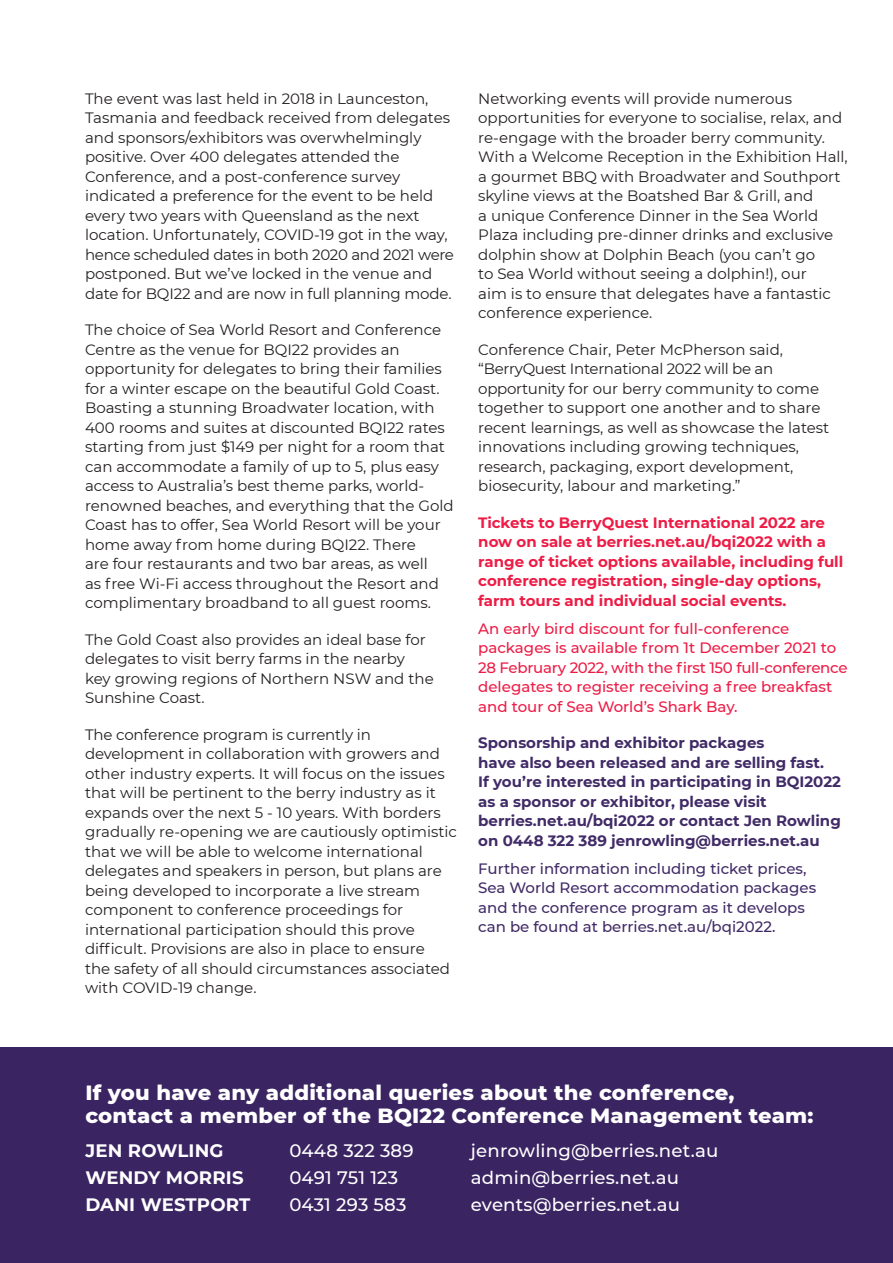
<style>
.page{position:relative;width:893px;height:1263px;background:#fff}
.page>*{position:absolute;margin:0;border:0;box-sizing:border-box;transform-origin:0 0}
.Contact_Info___Web_A{font:800 21px/22.5px "Montserrat";letter-spacing:.01em;color:#fff}
.Contact_Info___Web_A-2{font:500 18px "Montserrat";letter-spacing:.01em;color:#fff}
.Contact_Info___Web_A-3{font:700 18px "Montserrat";letter-spacing:.01em;color:#fff}
.t1{font:15px/19.5px "Montserrat";color:#231f20}
.t2{font:700 15px/19.5px "Montserrat";color:#412b67}
.t3{font:700 15px/19.5px "Montserrat";color:#ed1c46}
.t4{font:500 15px/19.5px "Montserrat";color:#ed1c46}
.t5{font:500 15px/19.5px "Montserrat";color:#412b67}
</style>
<div class="page">
<div style="left:0;top:1047px;width:893px;height:216px;background:#3a2462"></div>
<p class="t1" style="left:85px;top:88px;width:370px">The event was last held in 2018 in Launceston, Tasmania and feedback received from delegates and sponsors/exhibitors was overwhelmingly positive. Over 400 delegates attended the Conference, and a post-conference survey indicated a preference for the event to be held every two years with Queensland as the next location. Unfortunately, COVID-19 got in the way, hence scheduled dates in both 2020 and 2021 were postponed. But we’ve locked in the venue and date for BQI22 and are now in full planning mode.</p>
<p class="t1" style="left:85px;top:320px;width:370px">The choice of Sea World Resort and Conference Centre as the venue for BQI22 provides an opportunity for delegates to bring their families for a winter escape on the beautiful Gold Coast.<br>Boasting a stunning Broadwater location, with 400 rooms and suites at discounted BQI22 rates starting from just $149 per night for a room that can accommodate a family of up to 5, plus easy access to Australia’s best theme parks, world&shy;renowned beaches, and everything that the Gold Coast has to offer, Sea World Resort will be your home away from home during BQI22. There<br>are four restaurants and two bar areas, as well<br>as free Wi-Fi access throughout the Resort and complimentary broadband to all guest rooms.</p>
<p class="t1" style="left:85px;top:629px;width:350px">The Gold Coast also provides an ideal base for delegates to visit berry farms in the nearby key growing regions of Northern NSW and the Sunshine Coast.</p>
<p class="t1" style="left:85px;top:724px;width:373px">The conference program is currently in development in collaboration with growers and other industry experts. It will focus on the issues that will be pertinent to the berry industry as it expands over the next 5 - 10 years. With borders gradually re-opening we are cautiously optimistic that we will be able to welcome international delegates and speakers in person, but plans are being developed to incorporate a live stream component to conference proceedings for international participation should this prove difficult. Provisions are also in place to ensure<br>the safety of all should circumstances associated with COVID-19 change.</p>
<p class="t1" style="left:478px;top:88px;width:371px">Networking events will provide numerous opportunities for everyone to socialise, relax, and re-engage with the broader berry community.<br>With a Welcome Reception in the Exhibition Hall, a gourmet BBQ with Broadwater and Southport skyline views at the Boatshed Bar &amp; Grill, and<br>a unique Conference Dinner in the Sea World Plaza including pre-dinner drinks and exclusive dolphin show at Dolphin Beach (you can’t go<br>to Sea World without seeing a dolphin!), our<br>aim is to ensure that delegates have a fantastic conference experience.</p>
<p class="t1" style="left:478px;top:339px;width:353px">Conference Chair, Peter McPherson said, “BerryQuest International 2022 will be an opportunity for our berry community to come together to support one another and to share recent learnings, as well as showcase the latest innovations including growing techniques, research, packaging, export development, biosecurity, labour and marketing.”</p>
<p class="t3" style="left:478px;top:512px;width:367px">Tickets to BerryQuest International 2022 are now on sale at berries.net.au/bqi2022 with a range of ticket options available, including full conference registration, single-day options, farm tours and individual social events.</p>
<p class="t4" style="left:478px;top:618px;width:371px">An early bird discount for full-conference packages is available from 1t December 2021 to 28 February 2022, with the first 150 full-conference delegates to register receiving a free breakfast and tour of Sea World’s Shark Bay.</p>
<p class="t2" style="left:478px;top:733px;width:364px">Sponsorship and exhibitor packages<br>have also been released and are selling fast.<br>If you’re interested in participating in BQI2022 as a sponsor or exhibitor, please visit berries.net.au/bqi2022 or contact Jen Rowling on 0448 322 389 jenrowling@berries.net.au</p>
<p class="t5" style="left:478px;top:858px;width:339px">Further information including ticket prices, Sea World Resort accommodation packages and the conference program as it develops can be found at berries.net.au/bqi2022.</p>
<p class="Contact_Info___Web_A" style="left:85px;top:1080px;width:730px">If you have any additional queries about the conference, contact a member of the BQI22 Conference Management team:</p>
<p class="Contact_Info___Web_A-3" style="left:85px;top:1137px;width:140px">JEN ROWLING</p>
<p class="Contact_Info___Web_A-2" style="left:289px;top:1138px;width:126px">0448 322 389</p>
<p class="Contact_Info___Web_A-2" style="left:471px;top:1138px;width:249px">jenrowling@berries.net.au</p>
<p class="Contact_Info___Web_A-3" style="left:85px;top:1165px;width:160px">WENDY MORRIS</p>
<p class="Contact_Info___Web_A-2" style="left:289px;top:1165px;width:110px">0491 751 123</p>
<p class="Contact_Info___Web_A-2" style="left:471px;top:1165px;width:210px">admin@berries.net.au</p>
<p class="Contact_Info___Web_A-3" style="left:85px;top:1192px;width:167px">DANI WESTPORT</p>
<p class="Contact_Info___Web_A-2" style="left:289px;top:1192px;width:119px">0431 293 583</p>
<p class="Contact_Info___Web_A-2" style="left:471px;top:1192px;width:211px">events@berries.net.au</p>
</div>
